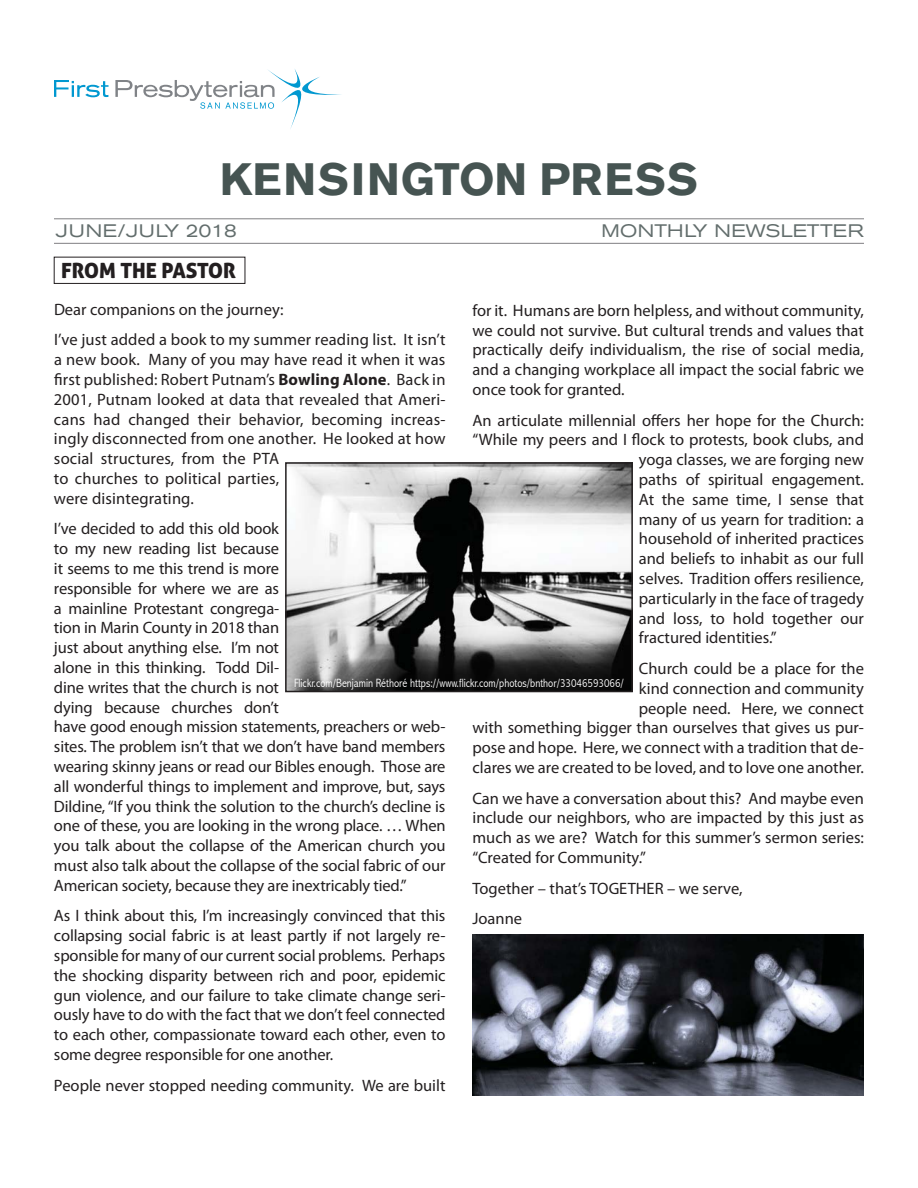
<style>
.page{position:relative;width:918px;height:1188px;background:#fff}
.page>*{position:absolute;margin:0;border:0;box-sizing:border-box;transform-origin:0 0}
.t1{font:700 45px "Akzidenz Grotesk BE";letter-spacing:.02em;color:#465452}
.t2{font:21px "Aller Display";color:#231f20}
.t3{font:expanded 18px "Akzidenz Grotesk BE";letter-spacing:.02em;color:#626d6c}
.t4{font:expanded 18px "Akzidenz Grotesk BE";letter-spacing:.04em;color:#626d6c}
.t5{font:16.5px/19.8px "Myriad Pro";color:#231f20}
.t6{font:300 condensed 12px "Abadi";color:#fff}
.s1{font-weight:700}
</style>
<div class="page">
<hr style="left:40px;top:218px;width:838px;height:1px;background:#807f83">
<hr style="left:40px;top:243px;width:838px;height:1px;background:#807f83">
<svg style="left:54px;top:80px;width:55px;height:17px"></svg>
<svg style="left:115px;top:69px;width:226px;height:60px"></svg>
<div style="left:0;top:0;width:54px;height:1129px;background:#fff"></div>
<div style="left:54px;top:257px;width:191px;height:27px;border:1px solid #231f20"></div>
<img style="left:288px;top:465px;width:342px;height:224px">
<div style="left:285px;top:462px;width:348px;height:230px;border:2px solid #231f20"></div>
<img style="left:472px;top:934px;width:392px;height:161px">
<h1 class="t1" style="left:220px;top:163px;width:480px">KENSINGTON PRESS</h1>
<p class="t4" style="left:55px;top:224px;width:183px">JUNE/JULY 2018</p>
<p class="t3" style="left:601px;top:224px;width:264px">MONTHLY NEWSLETTER</p>
<p class="t2" style="left:61px;top:259px;width:177px">FROM THE PASTOR</p>
<p class="t5" style="left:54px;top:296px;width:393px;line-height:30.6px">Dear companions on the journey:<br>I’ve just added a book to my summer reading list. It isn’t</p>
<p class="t5" style="left:54px;top:351px;width:393px">a new book. Many of you may have read it when it was first published: Robert Putnam’s <span class="s1">Bowling Alone</span>. Back in 2001, Putnam looked at data that revealed that Ameri&shy;cans had changed their behavior, becoming increas&shy;ingly disconnected from one another. He looked at how social structures, from the PTA<br>to churches to political parties,<br>were disintegrating.</p>
<p class="t5" style="left:54px;top:521px;width:393px">I’ve decided to add this old book<br>to my new reading list because<br>it seems to me this trend is more<br>responsible for where we are as<br>a mainline Protestant congrega-<br>tion in Marin County in 2018 than<br>just about anything else. I’m not<br>alone in this thinking. Todd Dil-<br>dine writes that the church is not<br>dying because churches don’t<br>have good enough mission statements, preachers or web&shy;sites. The problem isn’t that we don’t have band members wearing skinny jeans or read our Bibles enough. Those are all wonderful things to implement and improve, but, says Dildine, “If you think the solution to the church’s decline is one of these, you are looking in the wrong place. … When you talk about the collapse of the American church you must also talk about the collapse of the social fabric of our American society, because they are inextricably tied.”</p>
<p class="t5" style="left:54px;top:908px;width:393px;text-align:justify">As I think about this, I’m increasingly convinced that this collapsing social fabric is at least partly if not largely re&shy;sponsible for many of our current social problems. Perhaps the shocking disparity between rich and poor, epidemic gun violence, and our failure to take climate change seri&shy;ously have to do with the fact that we don’t feel connected to each other, compassionate toward each other, even to some degree responsible for one another.</p>
<p class="t5" style="left:54px;top:1077px;width:393px">People never stopped needing community. We are built</p>
<p class="t5" style="left:472px;top:302px;width:393px;text-align:justify">for it. Humans are born helpless, and without community, we could not survive. But cultural trends and values that practically deify individualism, the rise of social media, and a changing workplace all impact the social fabric we once took for granted.</p>
<p class="t5" style="left:472px;top:412px;width:393px">An articulate millennial offers her hope for the Church:</p>
<p class="t5" style="left:472px;top:432px;width:393px">“While my peers and I flock to protests, book clubs, and</p>
<p class="t5" style="left:639px;top:452px;width:227px">yoga classes, we are forging new</p>
<p class="t5" style="left:639px;top:471px;width:227px">paths of spiritual engagement.</p>
<p class="t5" style="left:639px;top:491px;width:227px">At the same time, I sense that</p>
<p class="t5" style="left:639px;top:511px;width:227px">many of us yearn for tradition: a</p>
<p class="t5" style="left:639px;top:531px;width:227px">household of inherited practices</p>
<p class="t5" style="left:639px;top:551px;width:227px">and beliefs to inhabit as our full</p>
<p class="t5" style="left:639px;top:570px;width:227px">selves. Tradition offers resilience,</p>
<p class="t5" style="left:639px;top:590px;width:227px">particularly in the face of tragedy</p>
<p class="t5" style="left:639px;top:610px;width:227px">and loss, to hold together our</p>
<p class="t5" style="left:639px;top:630px;width:139px">fractured identities.”</p>
<p class="t5" style="left:472px;top:660px;width:393px;text-align:right">Church could be a place for the<br>kind connection and community<br>people need. Here, we connect<br>with something bigger than ourselves that gives us pur&shy;pose and hope. Here, we connect with a tradition that de&shy;clares we are created to be loved, and to love one another.</p>
<p class="t5" style="left:472px;top:790px;width:393px;text-align:justify">Can we have a conversation about this? And maybe even include our neighbors, who are impacted by this just as much as we are? Watch for this summer’s sermon series: “Created for Community.”</p>
<p class="t5" style="left:472px;top:875px;width:272px;line-height:30.6px">Together – that’s TOGETHER – we serve,<br>Joanne</p>
<p class="t6" style="left:294px;top:677px;width:331px">Flickr.com/Benjamin Réthoré https://www.flickr.com/photos/bnthor/33046593066/</p>
</div>
